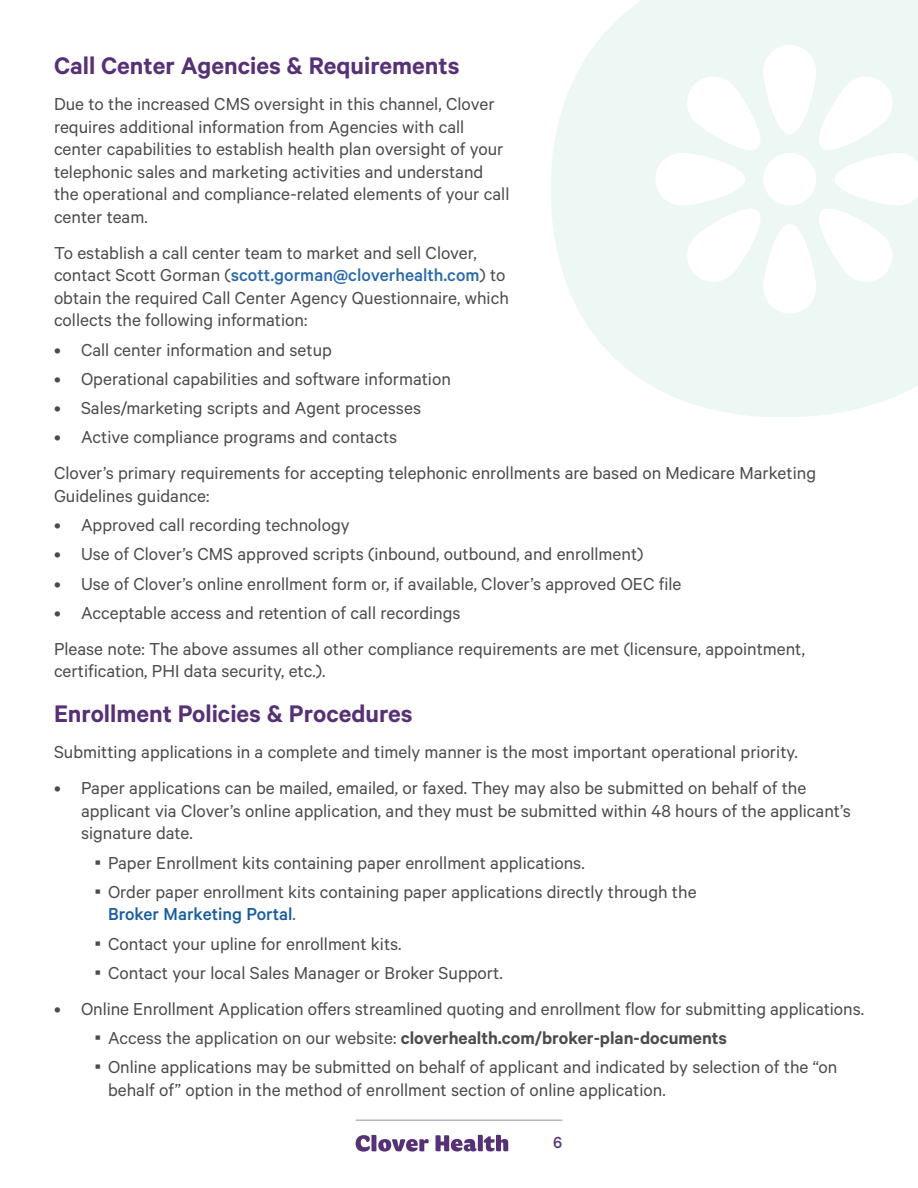
<style>
.page{position:relative;width:918px;height:1188px;background:#fff}
.page>*{position:absolute;margin:0;border:0;box-sizing:border-box;transform-origin:0 0}
.Heading{font:600 27px "Calibre";color:#573175}
.Body_paragraph{font:19.5px/22.5px "Calibre";color:#4b4c4d}
.Secondary_Bullet{font:19.5px/22.5px "Calibre";color:#4b4c4d}
.Standard_Bullet{font:19.5px "Calibre";color:#4b4c4d}
.Numbered_Bullet{font:19.5px/22.5px "Calibre";color:#4b4c4d}
.Secondary_Bullet-2{font:600 19.5px "Calibre";color:#4b4c4d}
.t1{font:500 18px "Calibre";color:#573175}
.s1{font-weight:500;color:#2b6aa9}
.s2{font-family:"Georgia";font-weight:700}
.s3{font-weight:500;color:#175d9e}
.s4{font-weight:400}
</style>
<div class="page">
<svg style="left:356px;top:1135px;width:73px;height:17px"></svg>
<svg style="left:435px;top:1135px;width:73px;height:17px"></svg>
<hr style="left:356px;top:1120px;width:206px;height:1px;background:#939598">
<svg style="left:552px;top:0;width:366px;height:417px;fill:#edf7f3"></svg>
<div style="left:763px;top:153px;width:53px;height:53px;background:#fff;border-radius:50%"></div>
<div style="left:763px;top:45px;width:53px;height:90px;background:#fff;border-radius:26px"></div>
<svg style="left:684px;top:74px;width:84px;height:84px"></svg>
<div style="left:655px;top:153px;width:90px;height:53px;background:#fff;border-radius:26px"></div>
<svg style="left:684px;top:201px;width:84px;height:84px"></svg>
<div style="left:763px;top:224px;width:53px;height:90px;background:#fff;border-radius:26px"></div>
<svg style="left:811px;top:74px;width:107px;height:211px"></svg>
<p class="Heading" style="left:54px;top:50px;width:407px">Call Center Agencies &amp; Requirements</p>
<p class="Body_paragraph" style="left:54px;top:92px;width:457px">Due to the increased CMS oversight in this channel, Clover requires additional information from Agencies with call center capabilities to establish health plan oversight of your telephonic sales and marketing activities and understand the operational and compliance-related elements of your call center team.</p>
<p class="Body_paragraph" style="left:54px;top:241px;width:456px">To establish a call center team to market and sell Clover, contact Scott Gorman (<span class="s1">scott.gorman@cloverhealth.com</span>) to obtain the required Call Center Agency Questionnaire, which collects the following information:</p>
<p class="Standard_Bullet" style="left:54px;top:338px;width:279px">• Call center information and setup</p>
<p class="Standard_Bullet" style="left:54px;top:367px;width:398px">• Operational capabilities and software information</p>
<p class="Standard_Bullet" style="left:54px;top:397px;width:369px">• Sales/marketing scripts and Agent processes</p>
<p class="Standard_Bullet" style="left:54px;top:426px;width:345px">• Active compliance programs and contacts</p>
<p class="Body_paragraph" style="left:54px;top:461px;width:764px">Clover’s primary requirements for accepting telephonic enrollments are based on Medicare Marketing<br>Guidelines guidance:</p>
<p class="Standard_Bullet" style="left:54px;top:514px;width:297px">• Approved call recording technology</p>
<p class="Standard_Bullet" style="left:54px;top:543px;width:591px">• Use of Clover’s CMS approved scripts (inbound, outbound, and enrollment)</p>
<p class="Standard_Bullet" style="left:54px;top:572px;width:629px">• Use of Clover’s online enrollment form or, if available, Clover’s approved OEC file</p>
<p class="Standard_Bullet" style="left:54px;top:601px;width:408px">• Acceptable access and retention of call recordings</p>
<p class="Body_paragraph" style="left:54px;top:637px;width:753px">Please note: The above assumes all other compliance requirements are met (licensure, appointment, certification, PHI data security, etc.).</p>
<p class="Heading" style="left:54px;top:698px;width:360px">Enrollment Policies &amp; Procedures</p>
<p class="Body_paragraph" style="left:54px;top:740px;width:745px">Submitting applications in a complete and timely manner is the most important operational priority.</p>
<p class="Numbered_Bullet" style="left:81px;top:776px;width:771px;text-indent:-27px">• Paper applications can be mailed, emailed, or faxed. They may also be submitted on behalf of the applicant via Clover’s online application, and they must be submitted within 48 hours of the applicant’s signature date.</p>
<p class="Secondary_Bullet" style="left:94px;top:850px;width:492px"><span class="s2">▪</span> Paper Enrollment kits containing paper enrollment applications.</p>
<p class="Secondary_Bullet" style="left:108px;top:880px;width:590px;text-indent:-14px"><span class="s2">▪</span> Order paper enrollment kits containing paper applications directly through the<br><span class="s3">Broker Marketing Portal</span>.</p>
<p class="Secondary_Bullet" style="left:94px;top:931px;width:309px"><span class="s2">▪</span> Contact your upline for enrollment kits.</p>
<p class="Secondary_Bullet" style="left:94px;top:961px;width:410px"><span class="s2">▪</span> Contact your local Sales Manager or Broker Support.</p>
<p class="Numbered_Bullet" style="left:54px;top:997px;width:812px">• Online Enrollment Application offers streamlined quoting and enrollment flow for submitting applications.</p>
<p class="Secondary_Bullet-2" style="left:94px;top:1026px;width:634px"><span class="s2">▪</span> <span class="s4">Access the application on our website:</span> cloverhealth.com/broker-plan-documents</p>
<p class="Secondary_Bullet" style="left:108px;top:1055px;width:731px;text-indent:-14px"><span class="s2">▪</span> Online applications may be submitted on behalf of applicant and indicated by selection of the “on behalf of” option in the method of enrollment section of online application.</p>
<p class="t1" style="left:553px;top:1132px;width:11px">6</p>
</div>
